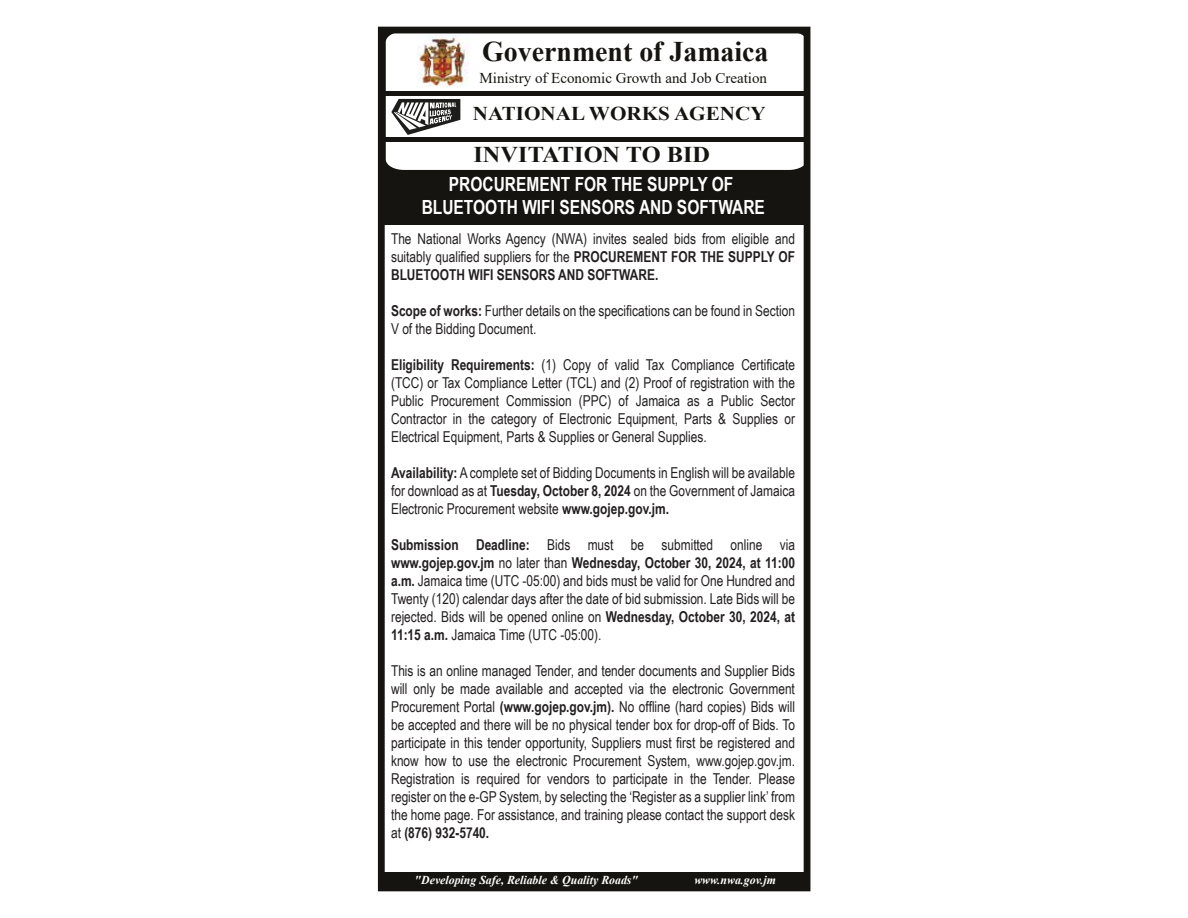
<style>
.page{position:relative;width:1188px;height:918px;background:#fff}
.page>*{position:absolute;margin:0;border:0;box-sizing:border-box;transform-origin:0 0}
.t1{font:700 28.5px "Times New Roman";color:#151410}
.t2{font:700 22.5px "Times New Roman";color:#151410;scale:1.08 1}
.t3{font:700 19.5px/22.5px "Arial Narrow";color:#fff;text-align:center}
.t4{font:700 19.5px "Times New Roman";color:#151410;scale:1.08 1}
.t5{font:15px/18px "Arial Narrow";color:#231f20;text-align:justify}
.t6{font:15px "Times New Roman";color:#151410}
.t7{font:italic 700 12.15px "Times New Roman";color:#fff}
.s1{font-weight:700}
</style>
<div class="page">
<div style="left:381px;top:872px;width:426px;height:13px;background:#151410"></div>
<div style="left:381px;top:30px;width:426px;height:195px;background:#151410"></div>
<div style="left:386px;top:35px;width:416px;height:135px;background:#fff"></div>
<img style="left:418px;top:35px;width:52px;height:52px">
<div style="left:382px;top:137px;width:425px;height:5px;background:#151410"></div>
<div style="left:381px;top:91px;width:426px;height:5px;background:#151410"></div>
<div style="left:378px;top:27px;width:432px;height:864px;border:7px solid #151410"></div>
<svg style="left:391px;top:99px;width:69px;height:36px"></svg>
<h1 class="t1" style="left:482px;top:30px;width:288px">Government of Jamaica</h1>
<p class="t6" style="left:480px;top:68px;width:289px">Ministry of Economic Growth and Job Creation</p>
<h3 class="t4" style="left:473px;top:99px;width:273px">NATIONAL WORKS AGENCY</h3>
<h2 class="t2" style="left:473px;top:138px;width:221px">INVITATION TO BID</h2>
<h3 class="t3" style="left:422px;top:172px;width:345px">PROCUREMENT FOR THE SUPPLY OF<br>BLUETOOTH WIFI SENSORS AND SOFTWARE</h3>
<p class="t5" style="left:391px;top:229px;width:406px">The National Works Agency (NWA) invites sealed bids from eligible and suitably qualified suppliers for the <span class="s1">PROCUREMENT FOR THE SUPPLY OF BLUETOOTH WIFI SENSORS AND SOFTWARE.</span></p>
<p class="t5" style="left:391px;top:301px;width:406px"><span class="s1">Scope of works:</span> Further details on the specifications can be found in Section<br>V of the Bidding Document.</p>
<p class="t5" style="left:391px;top:355px;width:406px"><span class="s1">Eligibility Requirements:</span> (1) Copy of valid Tax Compliance Certificate (TCC) or Tax Compliance Letter (TCL) and (2) Proof of registration with the Public Procurement Commission (PPC) of Jamaica as a Public Sector Contractor in the category of Electronic Equipment, Parts &amp; Supplies or Electrical Equipment, Parts &amp; Supplies or General Supplies.</p>
<p class="t5" style="left:391px;top:463px;width:405px"><span class="s1">Availability:</span> A complete set of Bidding Documents in English will be available for download as at <span class="s1">Tuesday, October 8, 2024</span> on the Government of Jamaica Electronic Procurement website <span class="s1">www.gojep.gov.jm.</span></p>
<p class="t5" style="left:391px;top:535px;width:406px"><span class="s1">Submission Deadline:</span> Bids must be submitted online via <span class="s1">www.gojep.gov.jm</span> no later than <span class="s1">Wednesday, October 30, 2024, at 11:00 a.m.</span> Jamaica time (UTC -05:00) and bids must be valid for One Hundred and Twenty (120) calendar days after the date of bid submission. Late Bids will be rejected. Bids will be opened online on <span class="s1">Wednesday, October 30, 2024, at 11:15 a.m.</span> Jamaica Time (UTC -05:00).</p>
<p class="t5" style="left:391px;top:661px;width:406px">This is an online managed Tender, and tender documents and Supplier Bids will only be made available and accepted via the electronic Government Procurement Portal <span class="s1">(www.gojep.gov.jm).</span> No offline (hard copies) Bids will be accepted and there will be no physical tender box for drop-off of Bids. To participate in this tender opportunity, Suppliers must first be registered and know how to use the electronic Procurement System, www.gojep.gov.jm.<br>Registration is required for vendors to participate in the Tender. Please register on the e-GP System, by selecting the ‘Register as a supplier link’ from the home page. For assistance, and training please contact the support desk at <span class="s1">(876) 932-5740.</span></p>
<p class="t7" style="left:415px;top:871px;width:225px">"Developing Safe, Reliable &amp; Quality Roads"</p>
<p class="t7" style="left:694px;top:871px;width:83px">www.nwa.gov.jm</p>
</div>
